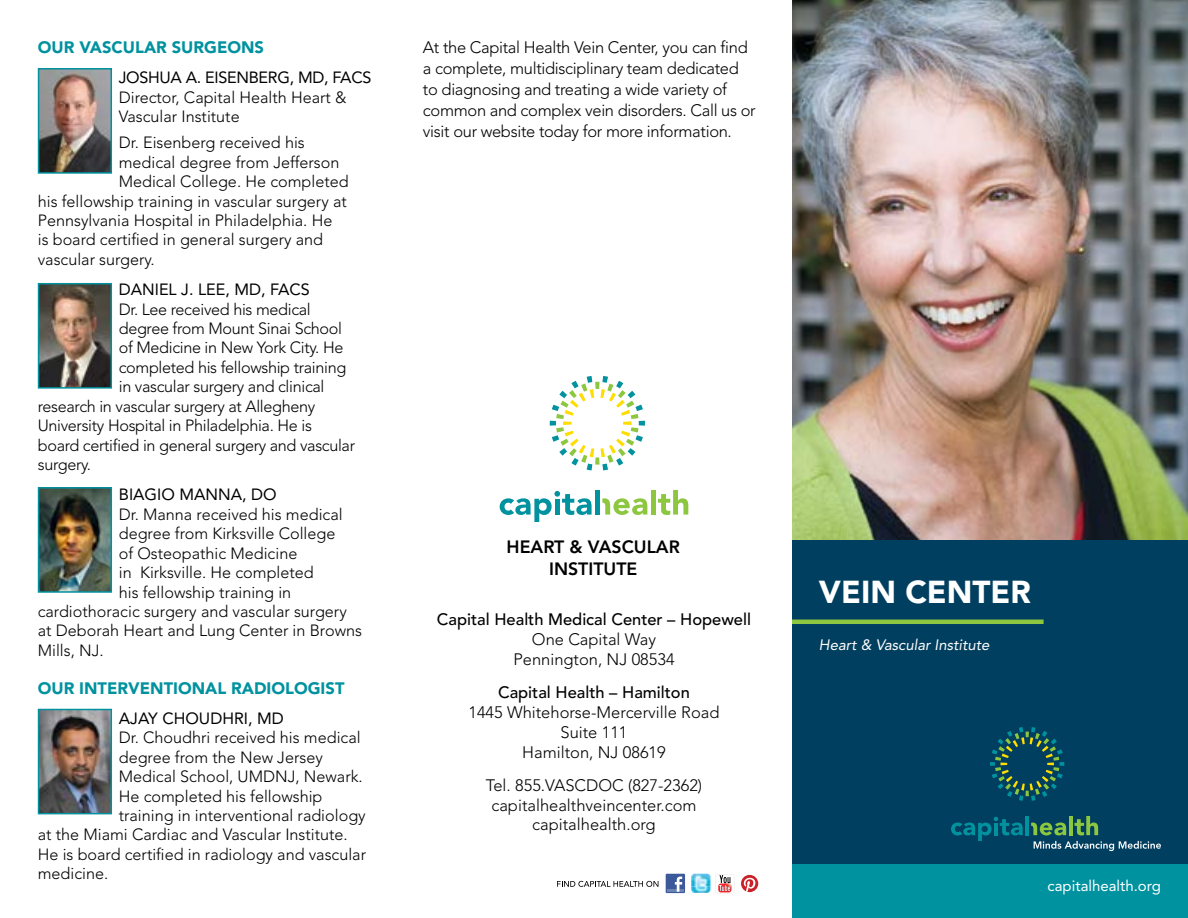
<style>
.page{position:relative;width:1188px;height:918px;background:#fff}
.page>*{position:absolute;margin:0;border:0;box-sizing:border-box;transform-origin:0 0}
.t1{font:900 31.5px "Avenir LT Std";color:#fff}
.t2{font:800 17.7px/21.3px "Avenir LT Std";color:#000;text-align:center}
.t3{font:300 16.5px/21px "Avenir LT Std";letter-spacing:-.02em;color:#000}
.t4{font:300 16.5px/19.8px "Avenir LT Std";color:#000;text-align:center}
.t5{font:500 16.5px "Avenir LT Std";color:#000}
.t6{font:900 16.5px "Avenir LT Std";color:#00929f}
.t7{font:300 16.2px/19.5px "Avenir LT Std";color:#000}
.t8{font:300 16.2px "Avenir LT Std";letter-spacing:-.02em;color:#000}
.t9{font:16.2px "Avenir LT Std";color:#000}
.t10{font:16.2px "Avenir LT Std";letter-spacing:-.02em;color:#000}
.t11{font:italic 15px "Avenir LT Std";color:#fff}
.t12{font:15px "Avenir LT Std";color:#fff}
</style>
<div class="page">
<img style="left:792px;top:0;width:396px;height:540px">
<div style="left:792px;top:540px;width:396px;height:378px;background:#003f5f"></div>
<svg style="left:951px;top:817px;width:72px;height:24px"></svg>
<hr style="left:1025px;top:816px;width:4px;height:19px;background:#00929f">
<svg style="left:1075px;top:816px;width:23px;height:19px"></svg>
<hr style="left:1069px;top:816px;width:4px;height:19px;background:#8dc63f">
<svg style="left:1031px;top:823px;width:35px;height:12px"></svg>
<svg style="left:990px;top:727px;width:74px;height:74px"></svg>
<svg style="left:1034px;top:841px;width:127px;height:10px"></svg>
<div style="left:792px;top:864px;width:396px;height:54px;background:#00929f"></div>
<hr style="left:792px;top:620px;width:252px;height:4px;background:#8dc63f">
<img style="left:41px;top:71px;width:68px;height:100px">
<div style="left:38px;top:68px;width:74px;height:106px;border:2px solid #00929f"></div>
<img style="left:41px;top:490px;width:68px;height:100px">
<div style="left:38px;top:487px;width:74px;height:106px;border:2px solid #00929f"></div>
<img style="left:41px;top:286px;width:68px;height:100px">
<div style="left:38px;top:283px;width:74px;height:106px;border:2px solid #00929f"></div>
<img style="left:41px;top:712px;width:68px;height:99px">
<div style="left:38px;top:709px;width:74px;height:105px;border:2px solid #00929f"></div>
<svg style="left:500px;top:491px;width:92px;height:31px"></svg>
<div style="left:595px;top:490px;width:5px;height:25px;background:#00929f"></div>
<svg style="left:658px;top:490px;width:30px;height:25px"></svg>
<div style="left:651px;top:490px;width:5px;height:25px;background:#8dc63f"></div>
<svg style="left:602px;top:498px;width:45px;height:17px"></svg>
<svg style="left:550px;top:376px;width:95px;height:94px"></svg>
<svg style="left:557px;top:881px;width:101px;height:6px"></svg>
<svg style="left:741px;top:875px;width:17px;height:18px"></svg>
<div style="left:666px;top:874px;width:19px;height:19px;background:#3c5a99"></div>
<hr style="left:667px;top:889px;width:17px;height:3px;background:#6d84b3">
<svg style="left:675px;top:877px;width:7px;height:15px"></svg>
<svg style="left:715px;top:874px;width:20px;height:19px"></svg>
<img style="left:691px;top:874px;width:20px;height:19px">
<p class="t6" style="left:38px;top:37px;width:228px">OUR VASCULAR SURGEONS</p>
<p class="t10" style="left:119px;top:68px;width:254px">JOSHUA A. EISENBERG, MD, FACS</p>
<p class="t7" style="left:119px;top:87px;width:229px">Director, Capital Health Heart &amp;<br>Vascular Institute</p>
<p class="t7" style="left:119px;top:133px;width:188px">Dr. Eisenberg received his</p>
<p class="t7" style="left:119px;top:152px;width:222px">medical degree from Jefferson</p>
<p class="t7" style="left:119px;top:172px;width:231px">Medical College. He completed</p>
<p class="t7" style="left:38px;top:191px;width:311px">his fellowship training in vascular surgery at</p>
<p class="t7" style="left:38px;top:211px;width:296px">Pennsylvania Hospital in Philadelphia. He</p>
<p class="t7" style="left:38px;top:230px;width:287px">is board certified in general surgery and</p>
<p class="t7" style="left:38px;top:250px;width:119px">vascular surgery.</p>
<p class="t9" style="left:119px;top:280px;width:193px">DANIEL J. LEE, MD, FACS</p>
<p class="t8" style="left:119px;top:300px;width:194px">Dr. Lee received his medical</p>
<p class="t8" style="left:119px;top:319px;width:225px">degree from Mount Sinai School</p>
<p class="t8" style="left:119px;top:338px;width:226px">of Medicine in New York City. He</p>
<p class="t8" style="left:119px;top:358px;width:229px">completed his fellowship training</p>
<p class="t8" style="left:119px;top:377px;width:207px">in vascular surgery and clinical</p>
<p class="t8" style="left:38px;top:397px;width:279px">research in vascular surgery at Allegheny</p>
<p class="t8" style="left:38px;top:416px;width:276px">University Hospital in Philadelphia. He is</p>
<p class="t8" style="left:38px;top:436px;width:319px">board certified in general surgery and vascular</p>
<p class="t8" style="left:38px;top:455px;width:55px">surgery.</p>
<p class="t9" style="left:119px;top:485px;width:159px">BIAGIO MANNA, DO</p>
<p class="t7" style="left:119px;top:505px;width:225px">Dr. Manna received his medical</p>
<p class="t7" style="left:119px;top:524px;width:218px">degree from Kirksville College</p>
<p class="t7" style="left:119px;top:543px;width:180px">of Osteopathic Medicine</p>
<p class="t7" style="left:119px;top:563px;width:197px">in Kirksville. He completed</p>
<p class="t7" style="left:119px;top:582px;width:174px">his fellowship training in</p>
<p class="t7" style="left:38px;top:602px;width:311px">cardiothoracic surgery and vascular surgery</p>
<p class="t7" style="left:38px;top:621px;width:326px">at Deborah Heart and Lung Center in Browns</p>
<p class="t7" style="left:38px;top:641px;width:68px">Mills, NJ.</p>
<p class="t6" style="left:38px;top:678px;width:53px">OUR INTER</p>
<p class="t6" style="left:128px;top:678px;width:22px">VENTI</p>
<p class="t6" style="left:178px;top:678px;width:168px">ONAL RADIOLOGIST</p>
<p class="t9" style="left:119px;top:709px;width:167px">AJAY CHOUDHRI, MD</p>
<p class="t7" style="left:119px;top:728px;width:243px">Dr. Choudhri received his medical</p>
<p class="t7" style="left:119px;top:747px;width:206px">degree from the New Jersey</p>
<p class="t7" style="left:119px;top:767px;width:246px">Medical School, UMDNJ, Newark.</p>
<p class="t7" style="left:119px;top:786px;width:205px">He completed his fellowship</p>
<p class="t7" style="left:119px;top:806px;width:248px">training in interventional radiology</p>
<p class="t7" style="left:38px;top:825px;width:312px">at the Miami Cardiac and Vascular Institute.</p>
<p class="t7" style="left:38px;top:845px;width:330px">He is board certified in radiology and vascular</p>
<p class="t7" style="left:38px;top:864px;width:72px">medicine.</p>
<p class="t3" style="left:423px;top:37px;width:334px">At the Capital Health Vein Center, you can find a complete, multidisciplinary team dedicated to diagnosing and treating a wide variety of common and complex vein disorders. Call us or visit our website today for more information.</p>
<p class="t2" style="left:507px;top:537px;width:175px">HEART &amp; VASCULAR<br>INSTITUTE</p>
<p class="t5" style="left:437px;top:610px;width:316px">Capital Health Medical Center – Hopewell</p>
<p class="t4" style="left:513px;top:630px;width:163px">One Capital Way<br>Pennington, NJ 08534</p>
<p class="t5" style="left:498px;top:683px;width:193px">Capital Health – Hamilton</p>
<p class="t4" style="left:469px;top:702px;width:253px">1445 Whitehorse-Mercerville Road<br>Suite 111<br>Hamilton, NJ 08619</p>
<p class="t4" style="left:486px;top:775px;width:218px">Tel. 855.VASCDOC (827-2362) capitalhealthveincenter.com capitalhealth.org</p>
<h1 class="t1" style="left:819px;top:573px;width:213px">VEIN CENTER</h1>
<p class="t11" style="left:819px;top:636px;width:172px">Heart &amp; Vascular Institute</p>
<p class="t12" style="left:1048px;top:877px;width:115px">capitalhealth.org</p>
</div>
